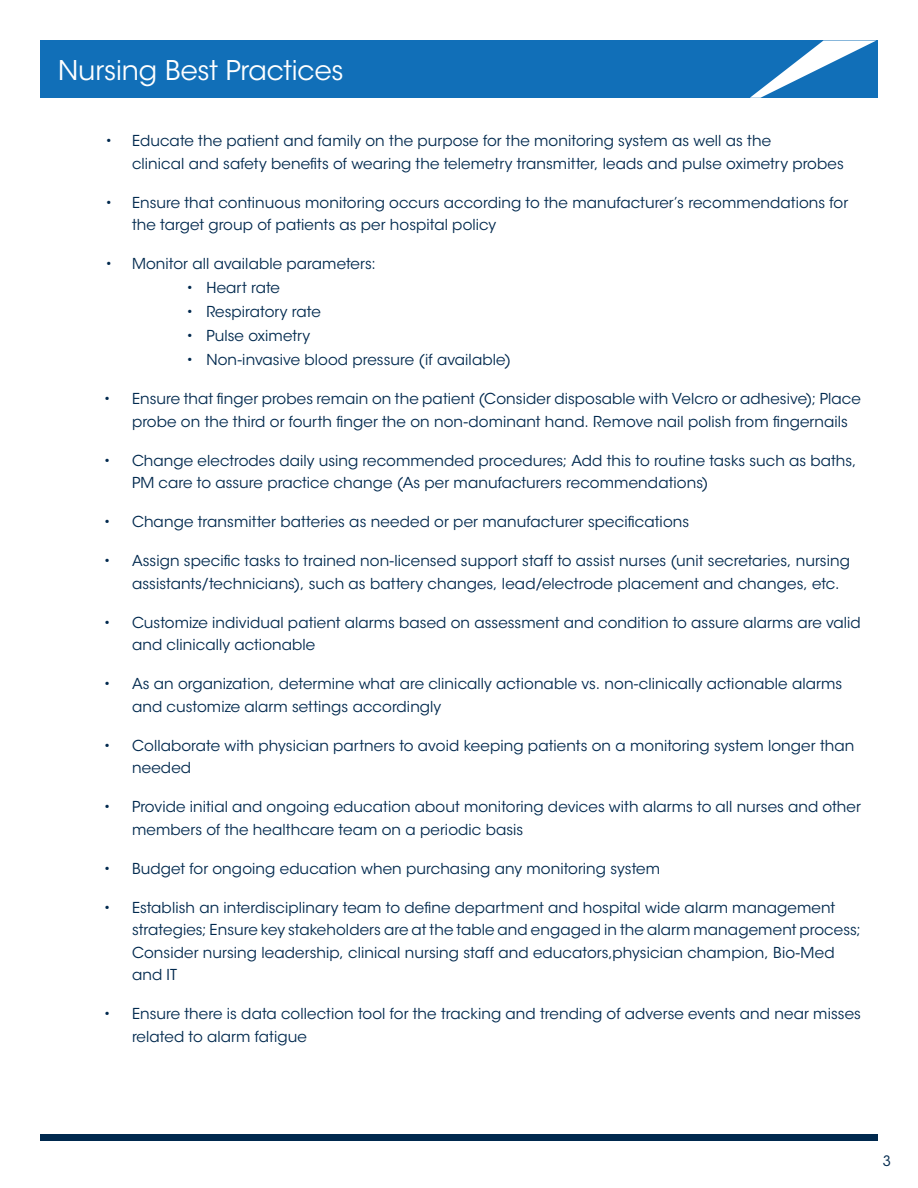
<style>
.page{position:relative;width:918px;height:1188px;background:#fff}
.page>*{position:absolute;margin:0;border:0;box-sizing:border-box;transform-origin:0 0}
.t1{font:27px "ITC Avant Garde Std";letter-spacing:-.005em;color:#fff}
.t2{font:15px/22.5px "ITC Avant Garde Std";letter-spacing:.005em;color:#00294e}
.t3{font:14.25px "ITC Avant Garde Std";color:#00294e}
</style>
<div class="page">
<div style="left:40px;top:1134px;width:838px;height:7px;background:#00294e"></div>
<div style="left:40px;top:40px;width:838px;height:58px;background:#116fb8"></div>
<svg style="left:750px;top:40px;width:126px;height:58px"></svg>
<h1 class="t1" style="left:58px;top:54px;width:287px">Nursing Best Practices</h1>
<p class="t2" style="left:132px;top:130px;width:713px;text-indent:-27px">• Educate the patient and family on the purpose for the monitoring system as well as the<br>clinical and safety benefits of wearing the telemetry transmitter, leads and pulse oximetry probes</p>
<p class="t2" style="left:132px;top:191px;width:718px;text-indent:-27px">• Ensure that continuous monitoring occurs according to the manufacturer’s recommendations for the target group of patients as per hospital policy</p>
<p class="t2" style="left:105px;top:253px;width:272px">• Monitor all available parameters:</p>
<p class="t2" style="left:186px;top:277px;width:96px">• Heart rate</p>
<p class="t2" style="left:186px;top:301px;width:136px">• Respiratory rate</p>
<p class="t2" style="left:186px;top:325px;width:126px">• Pulse oximetry</p>
<p class="t2" style="left:186px;top:349px;width:326px">• Non-invasive blood pressure (if available)</p>
<p class="t2" style="left:132px;top:388px;width:730px;text-indent:-28px">• Ensure that finger probes remain on the patient (Consider disposable with Velcro or adhesive); Place probe on the third or fourth finger the on non-dominant hand. Remove nail polish from fingernails</p>
<p class="t2" style="left:132px;top:449px;width:726px;text-indent:-28px">• Change electrodes daily using recommended procedures; Add this to routine tasks such as baths,<br>PM care to assure practice change (As per manufacturers recommendations)</p>
<p class="t2" style="left:104px;top:511px;width:587px">• Change transmitter batteries as needed or per manufacturer specifications</p>
<p class="t2" style="left:132px;top:550px;width:720px;text-indent:-28px">• Assign specific tasks to trained non-licensed support staff to assist nurses (unit secretaries, nursing assistants/technicians), such as battery changes, lead/electrode placement and changes, etc.</p>
<p class="t2" style="left:132px;top:611px;width:730px;text-indent:-28px">• Customize individual patient alarms based on assessment and condition to assure alarms are valid and clinically actionable</p>
<p class="t2" style="left:132px;top:673px;width:712px;text-indent:-28px">• As an organization, determine what are clinically actionable vs. non-clinically actionable alarms and customize alarm settings accordingly</p>
<p class="t2" style="left:132px;top:734px;width:724px;text-indent:-28px">• Collaborate with physician partners to avoid keeping patients on a monitoring system longer than needed</p>
<p class="t2" style="left:132px;top:796px;width:730px;text-indent:-28px">• Provide initial and ongoing education about monitoring devices with alarms to all nurses and other members of the healthcare team on a periodic basis</p>
<p class="t2" style="left:104px;top:857px;width:558px">• Budget for ongoing education when purchasing any monitoring system</p>
<p class="t2" style="left:132px;top:896px;width:730px;text-indent:-28px">• Establish an interdisciplinary team to define department and hospital wide alarm management strategies; Ensure key stakeholders are at the table and engaged in the alarm management process; Consider nursing leadership, clinical nursing staff and educators,physician champion, Bio-Med and IT</p>
<p class="t2" style="left:132px;top:1003px;width:730px;text-indent:-29px">• Ensure there is data collection tool for the tracking and trending of adverse events and near misses related to alarm fatigue</p>
<p class="t3" style="left:883px;top:1152px;width:10px">3</p>
</div>
